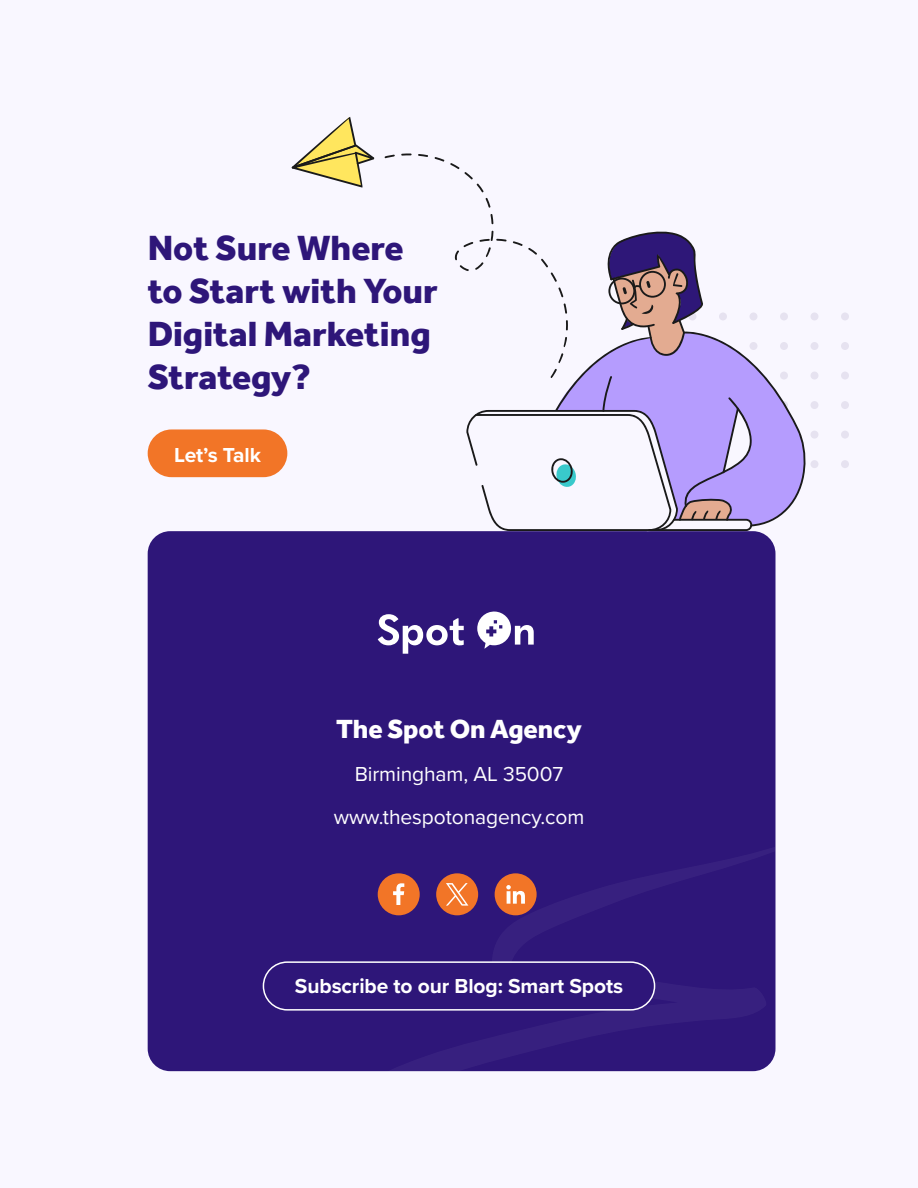
<style>
.page{position:relative;width:918px;height:1188px;background:#f9f7ff}
.page>*{position:absolute;margin:0;border:0;box-sizing:border-box;transform-origin:0 0}
.t1{font:800 36px/43.2px "Effra";color:#2e1679}
.t2{font:800 27px "Effra";letter-spacing:-.005em;color:#fff}
.t3{font:21px/43.2px "Proxima Nova";letter-spacing:-.005em;color:#fff;text-align:center}
.t4{font:700 21px "Proxima Nova";letter-spacing:-.005em;color:#fff}
</style>
<div class="page">
<div style="left:148px;top:531px;width:627px;height:540px;background:#2e1679;border-radius:22px"></div>
<div style="left:811px;top:312px;width:7px;height:8px;background:#e0dceb;border-radius:50%"></div>
<div style="left:841px;top:312px;width:8px;height:8px;background:#e0dceb;border-radius:50%"></div>
<div style="left:811px;top:342px;width:7px;height:8px;background:#e0dceb;border-radius:50%"></div>
<div style="left:841px;top:342px;width:8px;height:8px;background:#e0dceb;border-radius:50%"></div>
<div style="left:811px;top:372px;width:7px;height:8px;background:#e0dceb;border-radius:50%"></div>
<div style="left:841px;top:372px;width:8px;height:8px;background:#e0dceb;border-radius:50%"></div>
<div style="left:811px;top:401px;width:7px;height:8px;background:#e0dceb;border-radius:50%"></div>
<div style="left:841px;top:401px;width:8px;height:8px;background:#e0dceb;border-radius:50%"></div>
<div style="left:811px;top:431px;width:7px;height:8px;background:#e0dceb;border-radius:50%"></div>
<div style="left:841px;top:431px;width:8px;height:8px;background:#e0dceb;border-radius:50%"></div>
<div style="left:811px;top:460px;width:7px;height:8px;background:#e0dceb;border-radius:50%"></div>
<div style="left:841px;top:460px;width:8px;height:8px;background:#e0dceb;border-radius:50%"></div>
<div style="left:148px;top:429px;width:139px;height:48px;background:#f27527;border-radius:24px"></div>
<div style="left:263px;top:961px;width:392px;height:50px;border:2px solid #fff;border-radius:24px"></div>
<div style="left:378px;top:873px;width:42px;height:42px;background:#f27527;border-radius:50%"></div>
<svg style="left:393px;top:883px;width:11px;height:22px"></svg>
<div style="left:495px;top:873px;width:42px;height:42px;background:#f27527;border-radius:50%"></div>
<svg style="left:506px;top:885px;width:19px;height:19px"></svg>
<svg style="left:292px;top:117px;width:82px;height:71px"></svg>
<svg style="left:385px;top:153px;width:421px;height:378px"></svg>
<svg style="left:378px;top:614px;width:86px;height:40px"></svg>
<svg style="left:477px;top:611px;width:57px;height:38px"></svg>
<div style="left:436px;top:873px;width:42px;height:42px;background:#f27527;border-radius:50%"></div>
<svg style="left:446px;top:883px;width:22px;height:23px"></svg>
<p class="t1" style="left:148px;top:226px;width:292px">Not Sure Where to Start with Your<br>Digital Marketing<br>Strategy?</p>
<p class="t4" style="left:174px;top:439px;width:88px">Let’s Talk</p>
<p class="t2" style="left:336px;top:712px;width:247px">The Spot On Agency</p>
<p class="t3" style="left:334px;top:751px;width:252px">Birmingham, AL 35007 www.thespotonagency.com</p>
<p class="t4" style="left:295px;top:970px;width:330px">Subscribe to our Blog: Smart Spots</p>
</div>
